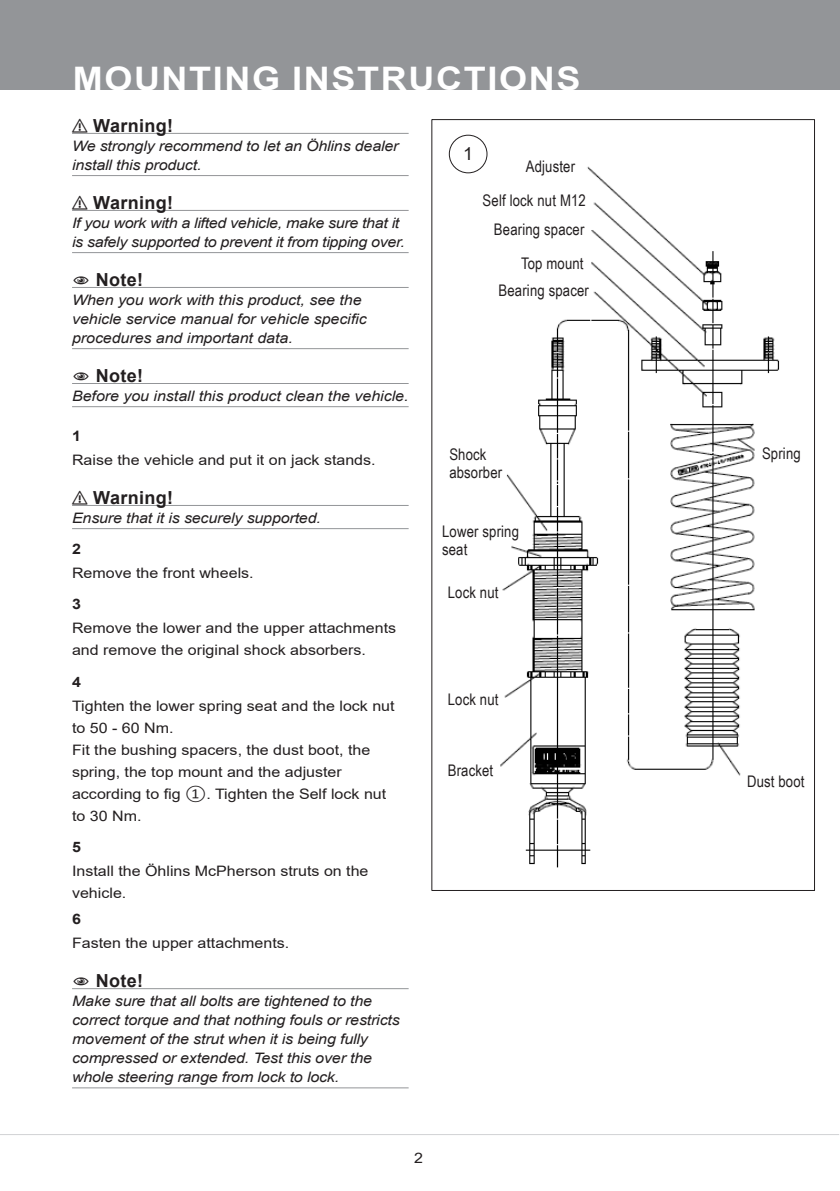
<style>
.page{position:relative;width:840px;height:1191px;background:#fff}
.page>*{position:absolute;margin:0;border:0;box-sizing:border-box;transform-origin:0 0}
.t1{font:700 32.4px "Arial";letter-spacing:.045em;color:#fff;scale:1.11 1}
.t2{font:700 18px "Arial";letter-spacing:.02em;color:#231f20}
.t3{font:18px "Arial";color:#231f20}
.t4{font:16px/18px "Arial Narrow";letter-spacing:.01em;color:#231f20}
.t5{font:italic 14.4px/19px "Arial";letter-spacing:-.01em;color:#231f20;scale:1.11 1}
.t6{font:14.4px/22px "Arial";color:#231f20;scale:1.11 1}
.t7{font:700 14.4px "Arial";color:#231f20;scale:1.11 1}
.s1{font-family:"Calibri"}
</style>
<div class="page">
<div style="left:0;top:0;width:839px;height:90px;background:#939598"></div>
<hr style="left:0;top:1134px;width:838px;height:1px;background:#d1d2d4">
<img style="left:500px;top:166px;width:280px;height:702px">
<hr style="left:72px;top:505px;width:336px;height:1px;background:#939598">
<hr style="left:72px;top:528px;width:336px;height:1px;background:#939598">
<hr style="left:72px;top:988px;width:336px;height:1px;background:#939598">
<hr style="left:72px;top:1087px;width:336px;height:1px;background:#939598">
<hr style="left:72px;top:133px;width:336px;height:1px;background:#939598">
<hr style="left:72px;top:175px;width:336px;height:1px;background:#939598">
<hr style="left:72px;top:210px;width:336px;height:1px;background:#939598">
<hr style="left:72px;top:252px;width:336px;height:1px;background:#939598">
<hr style="left:72px;top:287px;width:336px;height:1px;background:#939598">
<hr style="left:72px;top:348px;width:336px;height:1px;background:#939598">
<hr style="left:72px;top:383px;width:336px;height:1px;background:#939598">
<hr style="left:72px;top:406px;width:336px;height:1px;background:#939598">
<div style="left:448px;top:135px;width:39px;height:38px;border:1px solid #231f20;border-radius:50%"></div>
<h1 class="t1" style="left:73px;top:56px;width:458px">MOUNTING INSTRUCTIONS</h1>
<p class="t2" style="left:72px;top:113px;width:103px">⚠ Warning!</p>
<p class="t5" style="left:72px;top:136px;width:295px">We strongly recommend to let an Öhlins dealer install this product.</p>
<p class="t2" style="left:72px;top:190px;width:103px">⚠ Warning!</p>
<p class="t5" style="left:72px;top:213px;width:301px">If you work with a lifted vehicle, make sure that it is safely supported to prevent it from tipping over.</p>
<p class="t2" style="left:96px;top:267px;width:49px">Note!</p>
<p class="t5" style="left:72px;top:290px;width:267px">When you work with this product, see the vehicle service manual for vehicle specific procedures and important data.</p>
<p class="t2" style="left:96px;top:363px;width:49px">Note!</p>
<p class="t5" style="left:72px;top:386px;width:304px">Before you install this product clean the vehicle.</p>
<p class="t3" style="left:463px;top:141px;width:12px">1</p>
<p class="t4" style="left:482px;top:149px;width:105px;line-height:34px;text-indent:43px">Adjuster<br>Self lock nut M12</p>
<p class="t4" style="left:493px;top:211px;width:92px;line-height:34px;text-align:right">Bearing spacer<br>Top mount</p>
<p class="t4" style="left:498px;top:280px;width:92px">Bearing spacer</p>
<p class="t7" style="left:72px;top:425px;width:10px">1</p>
<p class="t6" style="left:72px;top:448px;width:275px">Raise the vehicle and put it on jack stands.</p>
<p class="t2" style="left:72px;top:485px;width:103px">⚠ Warning!</p>
<p class="t5" style="left:72px;top:508px;width:225px">Ensure that it is securely supported.</p>
<p class="t7" style="left:72px;top:539px;width:10px">2</p>
<p class="t6" style="left:72px;top:562px;width:165px">Remove the front wheels.</p>
<p class="t7" style="left:72px;top:594px;width:10px">3</p>
<p class="t6" style="left:72px;top:617px;width:293px">Remove the lower and the upper attachments and remove the original shock absorbers.</p>
<p class="t7" style="left:72px;top:671px;width:10px">4</p>
<p class="t6" style="left:72px;top:694px;width:292px">Tighten the lower spring seat and the lock nut to 50 - 60 Nm.<br>Fit the bushing spacers, the dust boot, the spring, the top mount and the adjuster according to fig <span class="s1">①</span>. Tighten the Self lock nut to 30 Nm.</p>
<p class="t7" style="left:72px;top:837px;width:10px">5</p>
<p class="t6" style="left:72px;top:860px;width:268px">Install the Öhlins McPherson struts on the vehicle.</p>
<p class="t7" style="left:72px;top:908px;width:10px">6</p>
<p class="t6" style="left:72px;top:931px;width:197px">Fasten the upper attachments.</p>
<p class="t2" style="left:96px;top:968px;width:49px">Note!</p>
<p class="t5" style="left:72px;top:991px;width:296px">Make sure that all bolts are tightened to the correct torque and that nothing fouls or restricts movement of the strut when it is being fully compressed or extended. Test this over the whole steering range from lock to lock.</p>
<p class="t4" style="left:449px;top:444px;width:54px">Shock absorber</p>
<p class="t4" style="left:442px;top:521px;width:78px">Lower spring seat</p>
<p class="t4" style="left:447px;top:583px;width:52px">Lock nut</p>
<p class="t4" style="left:447px;top:690px;width:52px">Lock nut</p>
<p class="t4" style="left:447px;top:760px;width:47px">Bracket</p>
<p class="t6" style="left:414px;top:1146px;width:10px">2</p>
<p class="t4" style="left:761px;top:443px;width:40px">Spring</p>
<p class="t4" style="left:746px;top:772px;width:59px">Dust boot</p>
</div>
